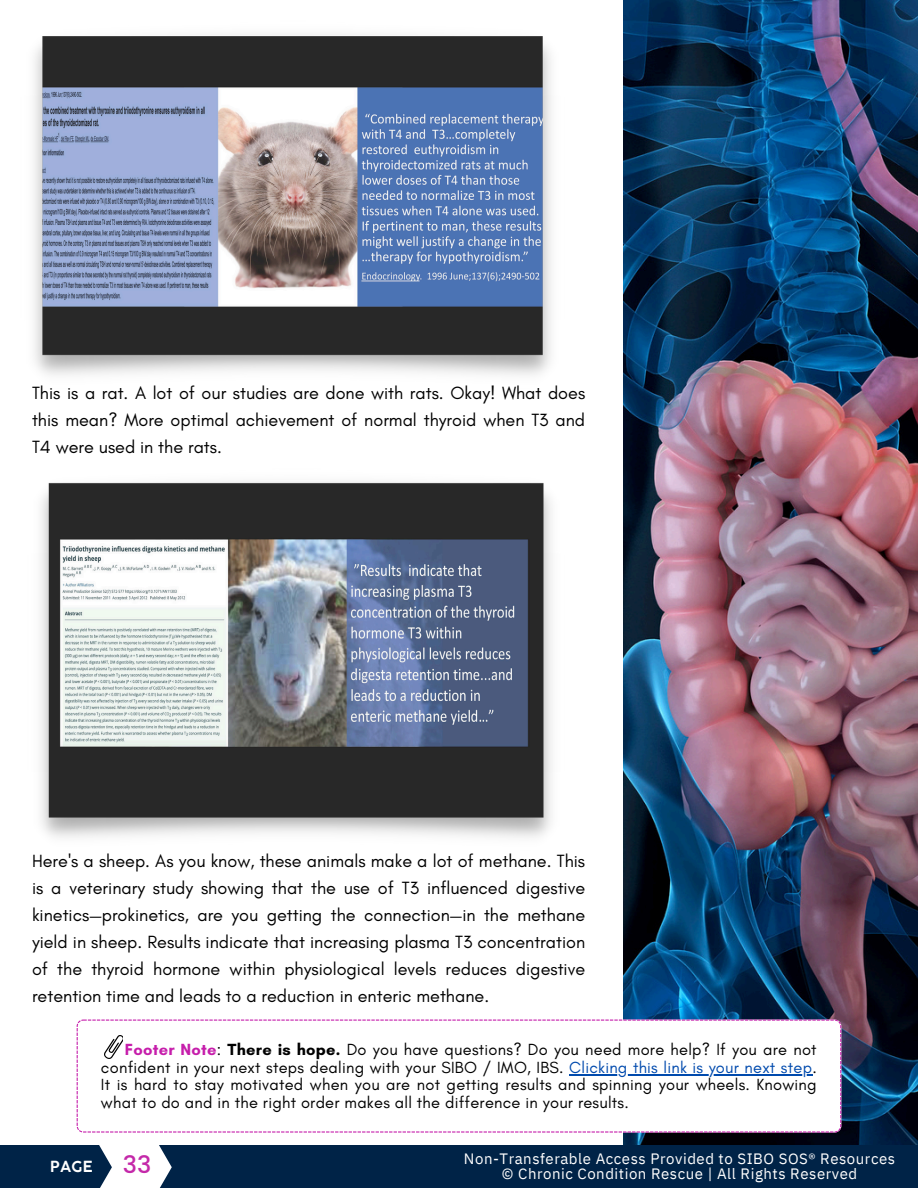
<style>
.page{position:relative;width:918px;height:1188px;background:#fff}
.page>*{position:absolute;margin:0;border:0;box-sizing:border-box;transform-origin:0 0}
.t1{font:500 24px "Poppins";color:#c429a9}
.t2{font:18px/27px "Glacial Indifference";color:#000;text-align:justify}
.t3{font:16.5px/17.4px "Glacial Indifference";letter-spacing:.015em;color:#000;text-align:right}
.t4{font:15px/14.7px "IBM Plex Sans";letter-spacing:.035em;color:#fff;text-align:center}
.t5{font:600 15px "COCOGOOSE";color:#fff}
.s1{font-weight:700;color:#c61eab}
.s2{font-weight:700}
.s3{color:#004aad}
</style>
<div class="page">
<img style="left:623px;top:0;width:295px;height:1146px">
<div style="left:0;top:1146px;width:918px;height:42px;background:#002347"></div>
<svg style="left:98px;top:1145px;width:74px;height:43px"></svg>
<img style="left:40px;top:481px;width:512px;height:357px">
<img style="left:34px;top:34px;width:517px;height:341px">
<svg style="left:77px;top:1020px;width:764px;height:113px"></svg>
<hr style="left:569px;top:1074px;width:243px;height:1px;background:#004aad">
<img style="left:105px;top:1036px;width:18px;height:23px">
<h3 class="t2" style="left:32px;top:379px;width:555px">This is a rat. A lot of our studies are done with rats. Okay! What does this mean? More optimal achievement of normal thyroid when T3 and T4 were used in the rats.</h3>
<h2 class="t2" style="left:32px;top:847px;width:555px">Here's a sheep. As you know, these animals make a lot of methane. This is a veterinary study showing that the use of T3 influenced digestive kinetics—prokinetics, are you getting the connection—in the methane yield in sheep. Results indicate that increasing plasma T3 concentration of the thyroid hormone within physiological levels reduces digestive retention time and leads to a reduction in enteric methane.</h2>
<p class="t3" style="left:101px;top:1041px;width:717px"><span class="s1">Footer Note</span>: <span class="s2">There is hope.</span> Do you have questions? Do you need more help? If you are not confident in your next steps dealing with your SIBO / IMO, IBS. <span class="s3">Clicking this link is your next step</span>.</p>
<p class="t3" style="left:101px;top:1076px;width:717px;text-align:left">It is hard to stay motivated when you are not getting results and spinning your wheels. Knowing what to do and in the right order makes all the difference in your results.</p>
<h1 class="t5" style="left:50px;top:1161px;width:44px">PAGE</h1>
<p class="t1" style="left:123px;top:1151px;width:30px">33</p>
<p class="t4" style="left:464px;top:1151px;width:433px">Non-Transferable Access Provided to SIBO SOS® Resources © Chronic Condition Rescue | All Rights Reserved</p>
</div>
